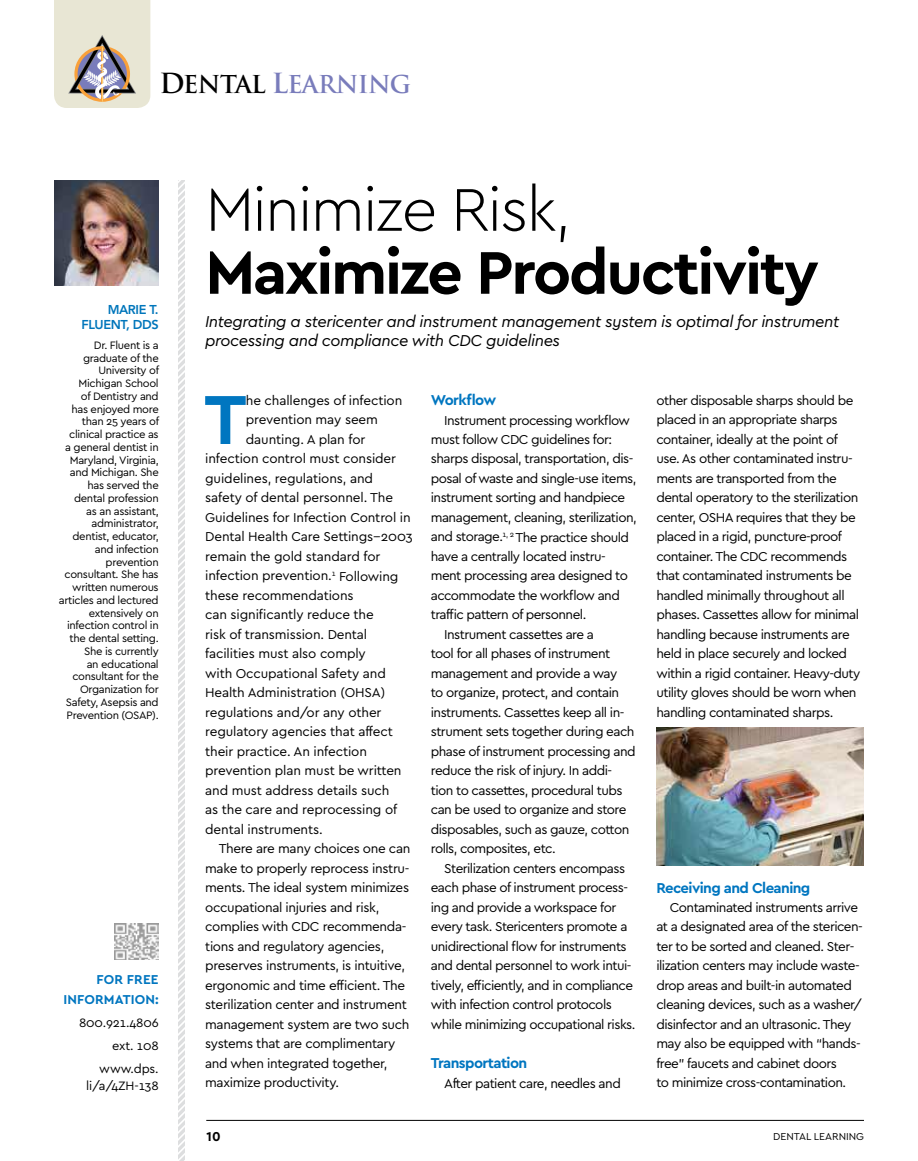
<style>
.page{position:relative;width:918px;height:1161px;background:#fff}
.page>*{position:absolute;margin:0;border:0;box-sizing:border-box;transform-origin:0 0}
.t1{font:700 72.6px "Cera";color:#0076c0}
.t2{font:700 63px "Cera";letter-spacing:-.035em;color:#000}
.t3{font:300 63px "Cera";letter-spacing:-.035em;color:#000}
.t4{font:700 24px "Trajan Pro";letter-spacing:-.025em;color:#797cbb}
.t5{font:italic 16.5px/19.5px "Cera";letter-spacing:-.025em;color:#000}
.t6{font:700 15px "Cera";letter-spacing:-.04em;color:#0076c0}
.t7{font:13.5px/19.5px "Cera";letter-spacing:-.04em;color:#000}
.t8{font:13.5px "Cera";letter-spacing:-.01em;color:#000}
.t9{font:700 13.5px/19.5px "Cera";letter-spacing:.01em;color:#0076c0;text-align:right}
.t10{font:700 13.5px "Cera";color:#000}
.t11{font:12.75px/23.2px "Cera";letter-spacing:-.01em;color:#000;text-align:right}
.t12{font:800 12.75px/15px "Avenir LT Std";letter-spacing:-.03em;color:#0076bb;text-align:right}
.t13{font:11.25px/12.8px "Cera";letter-spacing:-.03em;color:#000;text-align:right}
.t14{font:10.5px "Cera";color:#000}
.s1{font-size:27px;color:#000}
.s2{color:#000}
.s3{font-size:27px}
</style>
<div class="page">
<hr style="left:206px;top:1120px;width:658px;height:1px;background:#000">
<svg style="left:178px;top:180px;width:7px;height:981px"></svg>
<img style="left:115px;top:924px;width:44px;height:36px">
<img style="left:54px;top:180px;width:105px;height:105px">
<svg style="left:54px;top:0;width:96px;height:108px;background:#d2cdc0"></svg>
<img style="left:656px;top:727px;width:208px;height:139px">
<h3 class="t4" style="left:159px;top:70px;width:253px"><span class="s1">D</span><span class="s2">ENTAL</span> <span class="s3">L</span>EARNING</h3>
<p class="t12" style="left:82px;top:303px;width:79px">MARIE T.<br>FLUENT, DDS</p>
<p class="t13" style="left:59px;top:338px;width:102px">Dr. Fluent is a graduate of the<br>University of<br>Michigan School<br>of Dentistry and<br>has enjoyed more than 25 years of clinical practice as<br>a general dentist in<br>Maryland, Virginia, and Michigan. She has served the dental profession<br>as an assistant, administrator, dentist, educator, and infection prevention consultant. She has written numerous articles and lectured extensively on infection control in the dental setting.<br>She is currently<br>an educational consultant for the<br>Organization for<br>Safety, Asepsis and<br>Prevention (OSAP).</p>
<p class="t9" style="left:63px;top:969px;width:97px">FOR FREE<br>INFORMATION:</p>
<p class="t11" style="left:79px;top:1010px;width:81px">800.921.4806 ext. 108 www.dps.</p>
<p class="t11" style="left:86px;top:1073px;width:74px">li/a/4ZH-138</p>
<h2 class="t3" style="left:205px;top:168px;width:368px">Minimize Risk,</h2>
<h2 class="t2" style="left:205px;top:231px;width:615px">Maximize Productivity</h2>
<p class="t5" style="left:205px;top:311px;width:636px">Integrating a stericenter and instrument management system is optimal for instrument processing and compliance with CDC guidelines</p>
<h1 class="t1" style="left:204px;top:371px;width:44px">T</h1>
<p class="t8" style="left:246px;top:392px;width:158px">he challenges of infection</p>
<p class="t8" style="left:246px;top:411px;width:134px">prevention may seem</p>
<p class="t8" style="left:246px;top:430px;width:121px">daunting. A plan for</p>
<p class="t8" style="left:205px;top:450px;width:192px">infection control must consider</p>
<p class="t8" style="left:205px;top:469px;width:169px">guidelines, regulations, and</p>
<p class="t8" style="left:205px;top:489px;width:189px">safety of dental personnel. The</p>
<p class="t8" style="left:205px;top:508px;width:207px">Guidelines for Infection Control in</p>
<p class="t8" style="left:205px;top:528px;width:209px">Dental Health Care Settings--2003</p>
<p class="t8" style="left:205px;top:547px;width:177px">remain the gold standard for</p>
<p class="t8" style="left:205px;top:567px;width:195px">infection prevention.<sup>1</sup> Following</p>
<p class="t8" style="left:205px;top:586px;width:150px">these recommendations</p>
<p class="t8" style="left:205px;top:606px;width:170px">can significantly reduce the</p>
<p class="t8" style="left:205px;top:625px;width:164px">risk of transmission. Dental</p>
<p class="t8" style="left:205px;top:645px;width:162px">facilities must also comply</p>
<p class="t8" style="left:205px;top:664px;width:182px">with Occupational Safety and</p>
<p class="t8" style="left:205px;top:684px;width:181px">Health Administration (OHSA)</p>
<p class="t8" style="left:205px;top:703px;width:178px">regulations and/or any other</p>
<p class="t8" style="left:205px;top:723px;width:189px">regulatory agencies that affect</p>
<p class="t8" style="left:205px;top:742px;width:163px">their practice. An infection</p>
<p class="t8" style="left:205px;top:762px;width:198px">prevention plan must be written</p>
<p class="t8" style="left:205px;top:781px;width:186px">and must address details such</p>
<p class="t8" style="left:205px;top:801px;width:194px">as the care and reprocessing of</p>
<p class="t8" style="left:205px;top:820px;width:119px">dental instruments.</p>
<p class="t7" style="left:219px;top:839px;width:193px">There are many choices one can</p>
<p class="t7" style="left:205px;top:858px;width:206px">make to properly reprocess instru-</p>
<p class="t7" style="left:205px;top:878px;width:205px">ments. The ideal system minimizes</p>
<p class="t7" style="left:205px;top:897px;width:176px">occupational injuries and risk,</p>
<p class="t7" style="left:205px;top:917px;width:203px">complies with CDC recommenda-</p>
<p class="t7" style="left:205px;top:936px;width:181px">tions and regulatory agencies,</p>
<p class="t7" style="left:205px;top:956px;width:202px">preserves instruments, is intuitive,</p>
<p class="t7" style="left:205px;top:975px;width:202px">ergonomic and time efficient. The</p>
<p class="t7" style="left:205px;top:995px;width:203px">sterilization center and instrument</p>
<p class="t7" style="left:205px;top:1014px;width:206px">management system are two such</p>
<p class="t7" style="left:205px;top:1033px;width:192px">systems that are complimentary</p>
<p class="t7" style="left:205px;top:1053px;width:184px">and when integrated together,</p>
<p class="t7" style="left:205px;top:1072px;width:135px">maximize productivity.</p>
<p class="t6" style="left:431px;top:390px;width:67px">Workflow</p>
<p class="t7" style="left:444px;top:410px;width:187px">Instrument processing workflow</p>
<p class="t7" style="left:431px;top:429px;width:183px">must follow CDC guidelines for:</p>
<p class="t7" style="left:431px;top:449px;width:204px">sharps disposal, transportation, dis-</p>
<p class="t7" style="left:431px;top:468px;width:207px">posal of waste and single-use items,</p>
<p class="t7" style="left:431px;top:488px;width:196px">instrument sorting and handpiece</p>
<p class="t7" style="left:431px;top:507px;width:207px">management, cleaning, sterilization,</p>
<p class="t7" style="left:431px;top:527px;width:200px">and storage.<sup>1,</sup> <sup>2</sup> The practice should</p>
<p class="t7" style="left:431px;top:546px;width:177px">have a centrally located instru-</p>
<p class="t7" style="left:431px;top:566px;width:199px">ment processing area designed to</p>
<p class="t7" style="left:431px;top:585px;width:191px">accommodate the workflow and</p>
<p class="t7" style="left:431px;top:605px;width:157px">traffic pattern of personnel.</p>
<p class="t7" style="left:444px;top:624px;width:151px">Instrument cassettes are a</p>
<p class="t7" style="left:431px;top:644px;width:181px">tool for all phases of instrument</p>
<p class="t7" style="left:431px;top:663px;width:188px">management and provide a way</p>
<p class="t7" style="left:431px;top:683px;width:190px">to organize, protect, and contain</p>
<p class="t7" style="left:431px;top:702px;width:195px">instruments. Cassettes keep all in-</p>
<p class="t7" style="left:431px;top:722px;width:205px">strument sets together during each</p>
<p class="t7" style="left:431px;top:741px;width:206px">phase of instrument processing and</p>
<p class="t7" style="left:431px;top:761px;width:183px">reduce the risk of injury. In addi-</p>
<p class="t7" style="left:431px;top:780px;width:193px">tion to cassettes, procedural tubs</p>
<p class="t7" style="left:431px;top:800px;width:197px">can be used to organize and store</p>
<p class="t7" style="left:431px;top:819px;width:200px">disposables, such as gauze, cotton</p>
<p class="t7" style="left:431px;top:839px;width:126px">rolls, composites, etc.</p>
<p class="t7" style="left:444px;top:858px;width:182px">Sterilization centers encompass</p>
<p class="t7" style="left:431px;top:878px;width:199px">each phase of instrument process-</p>
<p class="t7" style="left:431px;top:897px;width:187px">ing and provide a workspace for</p>
<p class="t7" style="left:431px;top:917px;width:198px">every task. Stericenters promote a</p>
<p class="t7" style="left:431px;top:936px;width:197px">unidirectional flow for instruments</p>
<p class="t7" style="left:431px;top:956px;width:202px">and dental personnel to work intui-</p>
<p class="t7" style="left:431px;top:975px;width:204px">tively, efficiently, and in compliance</p>
<p class="t7" style="left:431px;top:994px;width:183px">with infection control protocols</p>
<p class="t7" style="left:431px;top:1014px;width:206px">while minimizing occupational risks.</p>
<p class="t6" style="left:431px;top:1053px;width:98px">Transportation</p>
<p class="t7" style="left:444px;top:1073px;width:178px">After patient care, needles and</p>
<p class="t7" style="left:656px;top:390px;width:206px">other disposable sharps should be placed in an appropriate sharps container, ideally at the point of use. As other contaminated instru&shy;ments are transported from the dental operatory to the sterilization center, OSHA requires that they be placed in a rigid, puncture-proof container. The CDC recommends that contaminated instruments be handled minimally throughout all phases. Cassettes allow for minimal handling because instruments are held in place securely and locked within a rigid container. Heavy-duty utility gloves should be worn when handling contaminated sharps.</p>
<p class="t6" style="left:656px;top:878px;width:156px">Receiving and Cleaning</p>
<p class="t7" style="left:656px;top:897px;width:208px;text-indent:14px">Contaminated instruments arrive at a designated area of the stericen&shy;ter to be sorted and cleaned. Ster&shy;ilization centers may include waste&shy;drop areas and built-in automated cleaning devices, such as a washer/ disinfector and an ultrasonic. They may also be equipped with “hands&shy;free” faucets and cabinet doors<br>to minimize cross-contamination.</p>
<p class="t10" style="left:206px;top:1128px;width:16px">10</p>
<p class="t14" style="left:773px;top:1130px;width:92px">DENTAL LEARNING</p>
</div>
